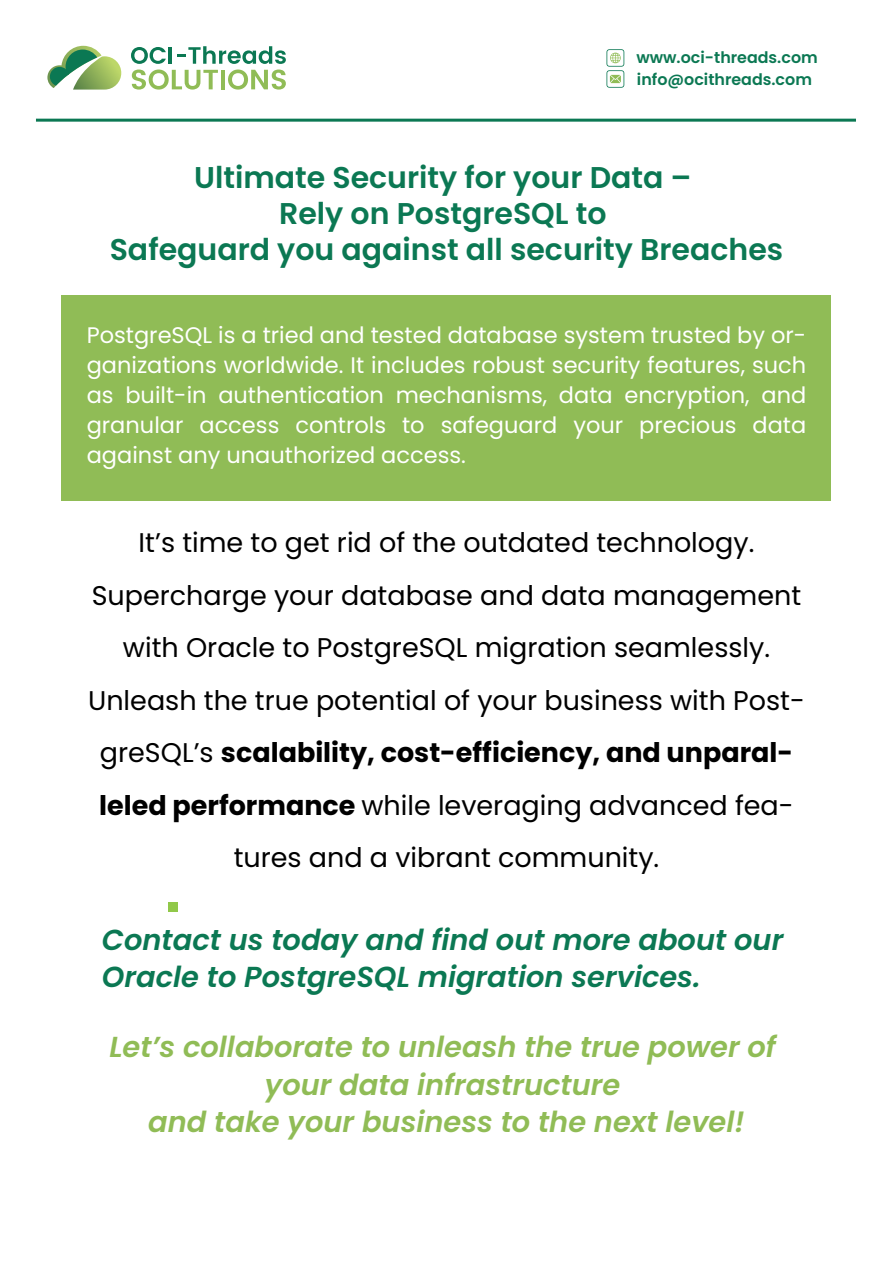
<style>
.page{position:relative;width:893px;height:1263px;background:#fff}
.page>*{position:absolute;margin:0;border:0;box-sizing:border-box;transform-origin:0 0}
.t1{font:600 30px/36px "Poppins";color:#0b7853;text-align:center}
.t2{font:italic 600 28.95px/37.5px "Poppins";color:#90bc56;text-align:center}
.t3{font:italic 600 28.95px/37.5px "Poppins";color:#0b7853}
.t4{font:27px/52.5px "Poppins";color:#000;text-align:center}
.t5{font:22.5px/30px "Poppins";color:#fff;text-align:justify}
.t6{font:600 15.9px/22.2px "Poppins";color:#0b7853}
.s1{font-weight:700}
</style>
<div class="page">
<svg style="left:47px;top:46px;width:74px;height:44px"></svg>
<svg style="left:131px;top:47px;width:35px;height:17px"></svg>
<hr style="left:169px;top:47px;width:3px;height:17px;background:#0b7853">
<svg style="left:132px;top:70px;width:86px;height:20px"></svg>
<hr style="left:221px;top:70px;width:4px;height:19px;background:#90bc56">
<svg style="left:228px;top:70px;width:58px;height:20px"></svg>
<svg style="left:177px;top:46px;width:109px;height:18px"></svg>
<svg style="left:606px;top:49px;width:18px;height:39px"></svg>
<hr style="left:36px;top:119px;width:820px;height:3px;background:#0b7853">
<div style="left:168px;top:902px;width:9px;height:9px;background:#91c849"></div>
<div style="left:62px;top:295px;width:769px;height:206px;background:#90bc56"></div>
<p class="t6" style="left:636px;top:46px;width:183px">www.oci-threads.com info@ocithreads.com</p>
<p class="t1" style="left:110px;top:160px;width:675px">Ultimate Security for your Data –<br>Rely on PostgreSQL to<br>Safeguard you against all security Breaches</p>
<p class="t5" style="left:87px;top:320px;width:721px">PostgreSQL is a tried and tested database system trusted by or&shy;ganizations worldwide. It includes robust security features, such as built-in authentication mechanisms, data encryption, and granular access controls to safeguard your precious data against any unauthorized access.</p>
<p class="t4" style="left:88px;top:517px;width:718px">It’s time to get rid of the outdated technology.<br>Supercharge your database and data management with Oracle to PostgreSQL migration seamlessly.<br>Unleash the true potential of your business with Post&shy;greSQL’s <span class="s1">scalability, cost-efficiency, and unparal&shy;leled performance</span> while leveraging advanced fea&shy;tures and a vibrant community.</p>
<p class="t3" style="left:102px;top:921px;width:683px">Contact us today and find out more about our<br>Oracle to PostgreSQL migration services.</p>
<p class="t2" style="left:109px;top:1028px;width:668px">Let’s collaborate to unleash the true power of your data infrastructure<br>and take your business to the next level!</p>
</div>
